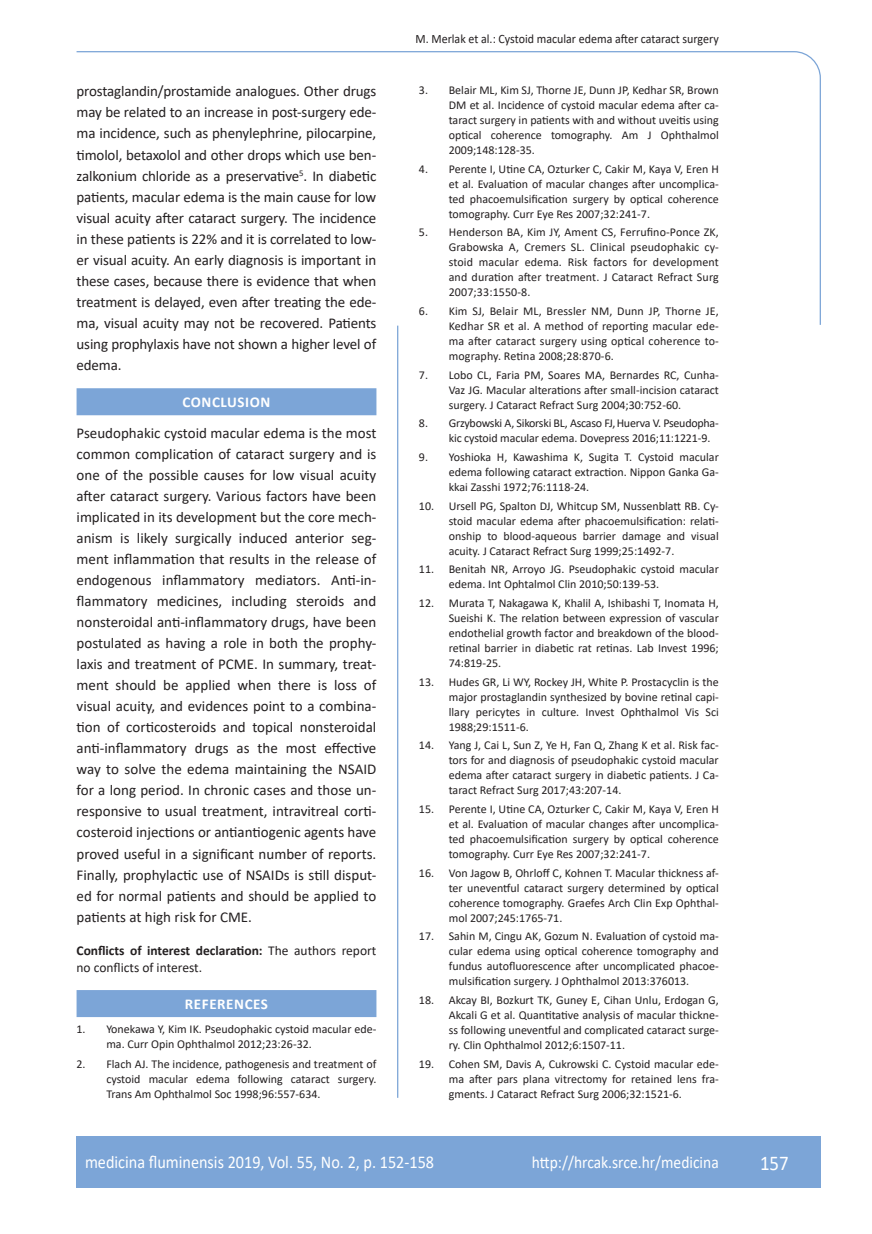
<style>
.page{position:relative;width:872px;height:1234px;background:#fff}
.page>*{position:absolute;margin:0;border:0;box-sizing:border-box;transform-origin:0 0}
.t1{font:21px "Calibri";color:#fff;scale:.9 1}
.t2{font:18px "Calibri";color:#fff;scale:.9 1}
.t3{font:17.25px "Calibri";color:#fff;scale:.9 1}
.osnovni_tekst_engl{font:15px/21px "Calibri";letter-spacing:-.01em;color:#231f20;text-align:justify}
.naslov_ruler{font:700 15px "Calibri";letter-spacing:.04em;color:#fff}
.izjava{font:13.5px/16.5px "Calibri";color:#231f20}
.glava{font:12.75px "Calibri";color:#231f20;scale:.94 1}
.literatura{font:12px/15px "Calibri";color:#231f20;text-align:justify}
.literatura-2{font:12px/15px "Calibri";letter-spacing:-.02em;color:#231f20}
.s1{font-weight:700}
</style>
<div class="page">
<svg style="left:76px;top:51px;width:745px;height:275px"></svg>
<hr style="left:397px;top:325px;width:1px;height:772px;background:#7ca5d7">
<div style="left:77px;top:1135px;width:744px;height:51px;background:#7ca5d7"></div>
<div style="left:77px;top:388px;width:299px;height:27px;background:#7ca5d7"></div>
<div style="left:77px;top:989px;width:299px;height:27px;background:#7ca5d7"></div>
<p class="osnovni_tekst_engl" style="left:77px;top:80px;width:301px">prostaglandin/prostamide analogues. Other drugs may be related to an increase in post-surgery ede&shy;ma incidence, such as phenylephrine, pilocarpine, timolol, betaxolol and other drops which use ben&shy;zalkonium chloride as a preservative<sup>5</sup>. In diabetic patients, macular edema is the main cause for low visual acuity after cataract surgery. The incidence in these patients is 22% and it is correlated to low&shy;er visual acuity. An early diagnosis is important in these cases, because there is evidence that when treatment is delayed, even after treating the ede&shy;ma, visual acuity may not be recovered. Patients using prophylaxis have not shown a higher level of edema.</p>
<p class="naslov_ruler" style="left:182px;top:391px;width:89px">CONCLUSION</p>
<p class="osnovni_tekst_engl" style="left:77px;top:421px;width:301px">Pseudophakic cystoid macular edema is the most common complication of cataract surgery and is one of the possible causes for low visual acuity after cataract surgery. Various factors have been implicated in its development but the core mech&shy;anism is likely surgically induced anterior seg&shy;ment inflammation that results in the release of endogenous inflammatory mediators. Anti-in&shy;flammatory medicines, including steroids and nonsteroidal anti-inflammatory drugs, have been postulated as having a role in both the prophy&shy;laxis and treatment of PCME. In summary, treat&shy;ment should be applied when there is loss of visual acuity, and evidences point to a combina&shy;tion of corticosteroids and topical nonsteroidal anti-inflammatory drugs as the most effective way to solve the edema maintaining the NSAID for a long period. In chronic cases and those un&shy;responsive to usual treatment, intravitreal corti&shy;costeroid injections or antiantiogenic agents have proved useful in a significant number of reports.<br>Finally, prophylactic use of NSAIDs is still disput&shy;ed for normal patients and should be applied to patients at high risk for CME.</p>
<p class="izjava" style="left:77px;top:941px;width:301px"><span class="s1">Conflicts of interest declaration:</span> The authors report no conflicts of interest.</p>
<p class="naslov_ruler" style="left:185px;top:993px;width:85px">REFERENCES</p>
<p class="literatura" style="left:106px;top:1021px;width:271px;text-indent:-30px">1. Yonekawa Y, Kim IK. Pseudophakic cystoid macular ede&shy;ma. Curr Opin Ophthalmol 2012;23:26-32.</p>
<p class="literatura" style="left:106px;top:1055px;width:271px;text-indent:-30px">2. Flach AJ. The incidence, pathogenesis and treatment of cystoid macular edema following cataract surgery.<br>Trans Am Ophthalmol Soc 1998;96:557-634.</p>
<p class="glava" style="left:415px;top:29px;width:324px">M. Merlak et al.: Cystoid macular edema after cataract surgery</p>
<p class="literatura" style="left:449px;top:82px;width:271px;text-indent:-30px">3. Belair ML, Kim SJ, Thorne JE, Dunn JP, Kedhar SR, Brown DM et al. Incidence of cystoid macular edema after ca&shy;taract surgery in patients with and without uveitis using optical coherence tomography. Am J Ophthalmol 2009;148:128-35.</p>
<p class="literatura" style="left:449px;top:161px;width:271px;text-indent:-30px">4. Perente I, Utine CA, Ozturker C, Cakir M, Kaya V, Eren H et al. Evaluation of macular changes after uncomplica&shy;ted phacoemulsification surgery by optical coherence tomography. Curr Eye Res 2007;32:241-7.</p>
<p class="literatura" style="left:449px;top:224px;width:271px;text-indent:-30px">5. Henderson BA, Kim JY, Ament CS, Ferrufino-Ponce ZK, Grabowska A, Cremers SL. Clinical pseudophakic cy&shy;stoid macular edema. Risk factors for development and duration after treatment. J Cataract Refract Surg 2007;33:1550-8.</p>
<p class="literatura" style="left:449px;top:303px;width:271px;text-indent:-30px">6. Kim SJ, Belair ML, Bressler NM, Dunn JP, Thorne JE, Kedhar SR et al. A method of reporting macular ede&shy;ma after cataract surgery using optical coherence to&shy;mography. Retina 2008;28:870-6.</p>
<p class="literatura" style="left:449px;top:367px;width:272px;text-indent:-30px">7. Lobo CL, Faria PM, Soares MA, Bernardes RC, Cunha-Vaz JG. Macular alterations after small-incision cataract surgery. J Cataract Refract Surg 2004;30:752-60.</p>
<p class="literatura-2" style="left:449px;top:415px;width:271px;text-indent:-30px">8. Grzybowski A, Sikorski BL, Ascaso FJ,Huerva V. Pseudopha&shy;kic cystoid macular edema. Dovepress 2016;11:1221-9.</p>
<p class="literatura" style="left:449px;top:449px;width:272px;text-indent:-30px">9. Yoshioka H, Kawashima K, Sugita T. Cystoid macular edema following cataract extraction. Nippon Ganka Ga&shy;kkai Zasshi 1972;76:1118-24.</p>
<p class="literatura" style="left:449px;top:498px;width:271px;text-indent:-30px">10. Ursell PG, Spalton DJ, Whitcup SM, Nussenblatt RB. Cy&shy;stoid macular edema after phacoemulsification: relati&shy;onship to blood-aqueous barrier damage and visual acuity. J Cataract Refract Surg 1999;25:1492-7.</p>
<p class="literatura" style="left:449px;top:561px;width:271px;text-indent:-30px">11. Benitah NR, Arroyo JG. Pseudophakic cystoid macular edema. Int Ophtalmol Clin 2010;50:139-53.</p>
<p class="literatura" style="left:449px;top:595px;width:272px;text-indent:-30px">12. Murata T, Nakagawa K, Khalil A, Ishibashi T, Inomata H, Sueishi K. The relation between expression of vascular endothelial growth factor and breakdown of the blood&shy;retinal barrier in diabetic rat retinas. Lab Invest 1996; 74:819-25.</p>
<p class="literatura" style="left:449px;top:674px;width:271px;text-indent:-30px">13. Hudes GR, Li WY, Rockey JH, White P. Prostacyclin is the major prostaglandin synthesized by bovine retinal capi&shy;llary pericytes in culture. Invest Ophthalmol Vis Sci 1988;29:1511-6.</p>
<p class="literatura" style="left:449px;top:737px;width:271px;text-indent:-30px">14. Yang J, Cai L, Sun Z, Ye H, Fan Q, Zhang K et al. Risk fac&shy;tors for and diagnosis of pseudophakic cystoid macular edema after cataract surgery in diabetic patients. J Ca&shy;taract Refract Surg 2017;43:207-14.</p>
<p class="literatura" style="left:449px;top:801px;width:271px;text-indent:-30px">15. Perente I, Utine CA, Ozturker C, Cakir M, Kaya V, Eren H et al. Evaluation of macular changes after uncomplica&shy;ted phacoemulsification surgery by optical coherence tomography. Curr Eye Res 2007;32:241-7.</p>
<p class="literatura" style="left:449px;top:864px;width:271px;text-indent:-30px">16. Von Jagow B, Ohrloff C, Kohnen T. Macular thickness af&shy;ter uneventful cataract surgery determined by optical coherence tomography. Graefes Arch Clin Exp Ophthal&shy;mol 2007;245:1765-71.</p>
<p class="literatura" style="left:449px;top:928px;width:271px;text-indent:-30px">17. Sahin M, Cingu AK, Gozum N. Evaluation of cystoid ma&shy;cular edema using optical coherence tomography and fundus autofluorescence after uncomplicated phacoe&shy;mulsification surgery. J Ophthalmol 2013:376013.</p>
<p class="literatura" style="left:449px;top:992px;width:271px;text-indent:-30px">18. Akcay BI, Bozkurt TK, Guney E, Cihan Unlu, Erdogan G, Akcali G et al. Quantitative analysis of macular thickne&shy;ss following uneventful and complicated cataract surge&shy;ry. Clin Ophthalmol 2012;6:1507-11.</p>
<p class="literatura" style="left:449px;top:1055px;width:271px;text-indent:-30px">19. Cohen SM, Davis A, Cukrowski C. Cystoid macular ede&shy;ma after pars plana vitrectomy for retained lens fra&shy;gments. J Cataract Refract Surg 2006;32:1521-6.</p>
<p class="t2" style="left:85px;top:1149px;width:389px">medicina fluminensis 2019, Vol. 55, No. 2, p. 152-158</p>
<p class="t3" style="left:532px;top:1150px;width:209px">http://hrcak.srce.hr/medicina</p>
<p class="t1" style="left:760px;top:1147px;width:33px">157</p>
</div>
